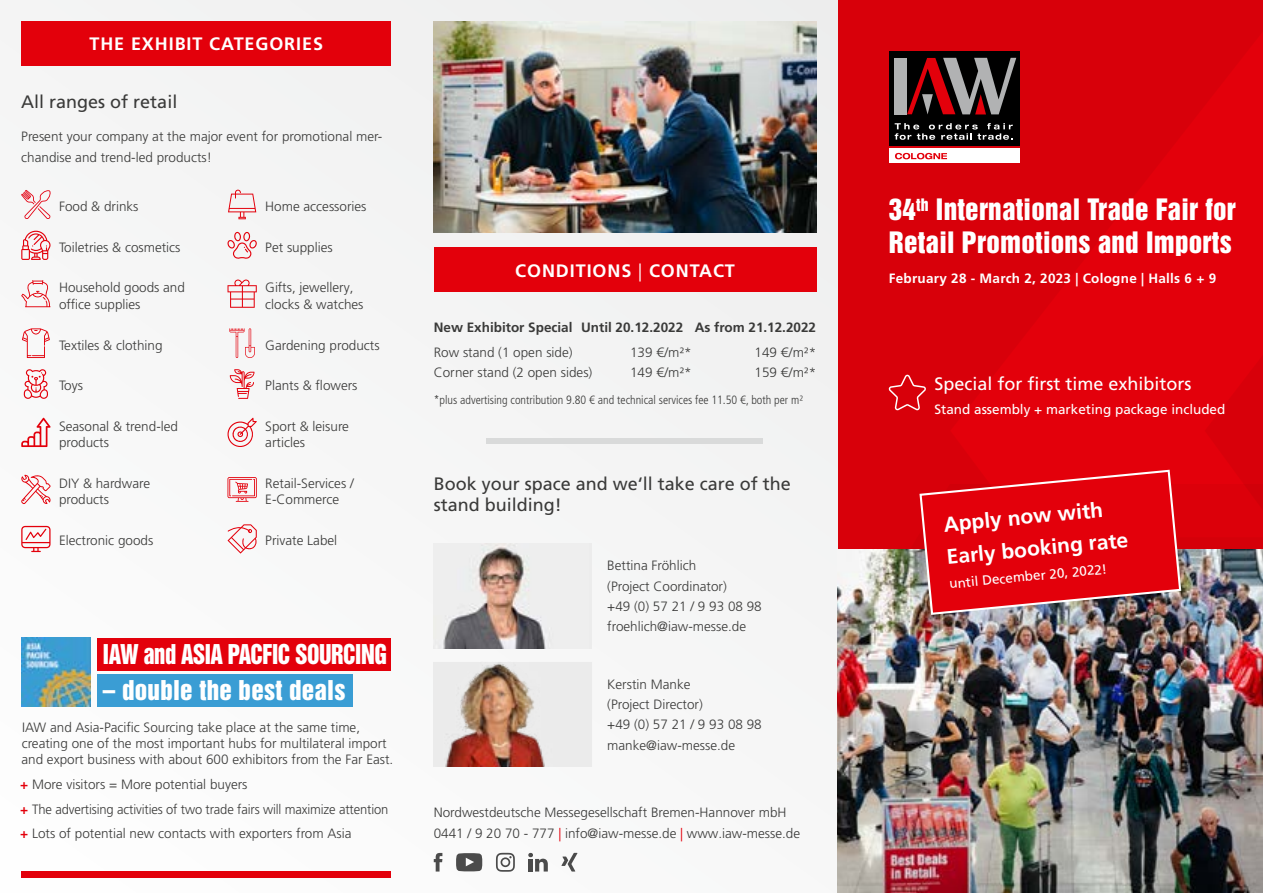
<style>
.page{position:relative;width:1263px;height:893px;background:#fff}
.page>*{position:absolute;margin:0;border:0;box-sizing:border-box;transform-origin:0 0}
.t1{font:27px/32.4px "Helvetica Inserat LT Std";letter-spacing:.01em;color:#fff}
.t2{font:24.9px "Helvetica Inserat LT Std";letter-spacing:-.02em;color:#fff;scale:.9 1}
.t3{font:24.9px "Helvetica Inserat LT Std";letter-spacing:.01em;color:#fff}
.t4{font:700 21px/32.2px "Frutiger LT Pro";color:#fff}
.t5{font:18px/21.6px "Frutiger LT Pro";color:#3a3a39}
.t6{font:700 18px "Frutiger LT Pro";letter-spacing:.05em;color:#fff}
.t7{font:18px "Frutiger LT Pro";color:#fff}
.t8{font:300 13.5px/20.2px "Frutiger LT Pro";color:#3a3a39}
.t9{font:13.5px "Frutiger LT Pro";color:#fff}
.t10{font:700 13.5px "Frutiger LT Pro";color:#3a3a39}
.t11{font:700 13.5px "Frutiger LT Pro";letter-spacing:.02em;color:#fff}
.t12{font:300 condensed 12px "Frutiger LT Std";color:#3a3a39}
.s1{font-weight:700;color:#e3000b}
.s2{font-weight:300}
.s3{color:#e3000b}
</style>
<div class="page">
<svg style="left:838px;top:0;width:425px;height:484px;background:#db000a"></svg>
<div style="left:838px;top:484px;width:425px;height:65px;background:#d8000a"></div>
<div style="left:0;top:0;width:838px;height:893px;background:#f6f6f6"></div>
<div style="left:434px;top:247px;width:382px;height:45px;background:#e3000b"></div>
<svg style="left:434px;top:853px;width:8px;height:18px"></svg>
<svg style="left:496px;top:853px;width:19px;height:19px"></svg>
<svg style="left:528px;top:853px;width:20px;height:18px"></svg>
<svg style="left:561px;top:853px;width:16px;height:18px"></svg>
<svg style="left:456px;top:853px;width:26px;height:18px"></svg>
<svg style="left:21px;top:190px;width:30px;height:29px"></svg>
<svg style="left:21px;top:231px;width:30px;height:29px"></svg>
<svg style="left:21px;top:280px;width:30px;height:27px"></svg>
<svg style="left:22px;top:328px;width:28px;height:30px"></svg>
<svg style="left:24px;top:369px;width:24px;height:30px"></svg>
<svg style="left:21px;top:418px;width:30px;height:29px"></svg>
<svg style="left:21px;top:475px;width:30px;height:29px"></svg>
<svg style="left:21px;top:526px;width:30px;height:26px"></svg>
<svg style="left:228px;top:190px;width:28px;height:29px"></svg>
<svg style="left:227px;top:232px;width:30px;height:27px"></svg>
<svg style="left:227px;top:280px;width:30px;height:28px"></svg>
<svg style="left:229px;top:328px;width:26px;height:30px"></svg>
<svg style="left:230px;top:369px;width:24px;height:30px"></svg>
<svg style="left:227px;top:418px;width:30px;height:29px"></svg>
<svg style="left:227px;top:477px;width:30px;height:25px"></svg>
<svg style="left:227px;top:524px;width:30px;height:30px"></svg>
<div style="left:21px;top:21px;width:370px;height:45px;background:#e3000b"></div>
<img style="left:433px;top:543px;width:120px;height:105px">
<img style="left:434px;top:662px;width:158px;height:104px">
<div style="left:486px;top:438px;width:277px;height:6px;background:#d9dada"></div>
<div style="left:889px;top:51px;width:130px;height:94px;background:#000"></div>
<div style="left:889px;top:148px;width:130px;height:15px;background:#fff"></div>
<div style="left:895px;top:58px;width:12px;height:56px;background:#b1b2b3"></div>
<svg style="left:907px;top:58px;width:109px;height:56px"></svg>
<svg style="left:895px;top:123px;width:118px;height:17px"></svg>
<svg style="left:895px;top:153px;width:52px;height:6px"></svg>
<div style="left:21px;top:872px;width:370px;height:6px;background:#e3000b"></div>
<svg style="left:889px;top:375px;width:37px;height:35px"></svg>
<img style="left:21px;top:638px;width:69px;height:69px">
<div style="left:97px;top:638px;width:293px;height:33px;background:#e3000b"></div>
<div style="left:97px;top:674px;width:255px;height:33px;background:#3a9dd4"></div>
<img style="left:838px;top:549px;width:425px;height:344px">
<svg style="left:918px;top:469px;width:264px;height:147px;background:#d81620"></svg>
<img style="left:434px;top:21px;width:382px;height:211px">
<h3 class="t6" style="left:89px;top:34px;width:235px">THE EXHIBIT CATEGORIES</h3>
<h3 class="t5" style="left:21px;top:92px;width:158px">All ranges of retail</h3>
<p class="t8" style="left:21px;top:127px;width:363px">Present your company at the major event for promotional mer&shy;chandise and trend-led products!</p>
<p class="t8" style="left:59px;top:196px;width:81px">Food &amp; drinks</p>
<p class="t8" style="left:59px;top:237px;width:123px">Toiletries &amp; cosmetics</p>
<p class="t8" style="left:59px;top:280px;width:127px;line-height:16.2px">Household goods and office supplies</p>
<p class="t8" style="left:59px;top:335px;width:105px">Textiles &amp; clothing</p>
<p class="t8" style="left:59px;top:376px;width:26px">Toys</p>
<p class="t8" style="left:59px;top:419px;width:121px;line-height:16.2px">Seasonal &amp; trend-led products</p>
<p class="t8" style="left:59px;top:476px;width:93px;line-height:16.2px">DIY &amp; hardware products</p>
<p class="t8" style="left:59px;top:531px;width:96px">Electronic goods</p>
<p class="t8" style="left:265px;top:196px;width:103px">Home accessories</p>
<p class="t8" style="left:265px;top:237px;width:69px">Pet supplies</p>
<p class="t8" style="left:265px;top:280px;width:100px;line-height:16.2px">Gifts, jewellery, clocks &amp; watches</p>
<p class="t8" style="left:265px;top:335px;width:116px">Gardening products</p>
<p class="t8" style="left:265px;top:376px;width:94px">Plants &amp; flowers</p>
<p class="t8" style="left:265px;top:419px;width:85px;line-height:16.2px">Sport &amp; leisure articles</p>
<p class="t8" style="left:265px;top:476px;width:90px;line-height:16.2px">Retail-Services /<br>E-Commerce</p>
<p class="t8" style="left:265px;top:531px;width:73px">Private Label</p>
<h2 class="t2" style="left:103px;top:640px;width:317px">IAW and ASIA PACFIC SOURCING</h2>
<h2 class="t3" style="left:103px;top:676px;width:244px">– double the best deals</h2>
<p class="t8" style="left:21px;top:719px;width:373px;line-height:16.2px">IAW and Asia-Pacific Sourcing take place at the same time, creating one of the most important hubs for multilateral import and export business with about 600 exhibitors from the Far East.</p>
<p class="t8" style="left:20px;top:772px;width:370px;line-height:24.8px"><span class="s1">+</span> More visitors = More potential buyers<br><span class="s1">+</span> The advertising activities of two trade fairs will maximize attention <span class="s1">+</span> Lots of potential new contacts with exporters from Asia</p>
<h3 class="t6" style="left:515px;top:260px;width:221px">CONDITIONS <span class="s2">|</span> CONTACT</h3>
<p class="t10" style="left:434px;top:320px;width:384px">New Exhibitor Special Until 20.12.2022 As from 21.12.2022</p>
<p class="t8" style="left:434px;top:342px;width:140px">Row stand (1 open side)</p>
<p class="t8" style="left:630px;top:342px;width:63px">139 €/m²*</p>
<p class="t8" style="left:754px;top:342px;width:63px">149 €/m²*</p>
<p class="t8" style="left:434px;top:362px;width:160px">Corner stand (2 open sides)</p>
<p class="t8" style="left:630px;top:362px;width:63px">149 €/m²*</p>
<p class="t8" style="left:755px;top:362px;width:63px">159 €/m²*</p>
<p class="t12" style="left:434px;top:393px;width:371px">*plus advertising contribution 9.80 € and technical services fee 11.50 €, both per m²</p>
<h3 class="t5" style="left:434px;top:473px;width:359px">Book your space and we‘ll take care of the stand building!</h3>
<p class="t8" style="left:607px;top:556px;width:156px">Bettina Fröhlich<br>(Project Coordinator)<br>+49 (0) 57 21 / 9 93 08 98 froehlich@iaw-messe.de</p>
<p class="t8" style="left:607px;top:674px;width:156px">Kerstin Manke<br>(Project Director)<br>+49 (0) 57 21 / 9 93 08 98 manke@iaw-messe.de</p>
<p class="t8" style="left:434px;top:803px;width:368px">Nordwestdeutsche Messegesellschaft Bremen-Hannover mbH<br>0441 / 9 20 70 - 777 <span class="s3">|</span> info@iaw-messe.de <span class="s3">|</span> www.iaw-messe.de</p>
<h1 class="t1" style="left:889px;top:194px;width:349px">34<sup>th</sup> International Trade Fair for<br>Retail Promotions and Imports</h1>
<p class="t11" style="left:889px;top:271px;width:329px">February 28 - March 2, 2023 | Cologne | Halls 6 + 9</p>
<h3 class="t7" style="left:934px;top:373px;width:259px">Special for first time exhibitors</h3>
<p class="t9" style="left:934px;top:402px;width:292px">Stand assembly + marketing package included</p>
<h3 class="t4" style="left:942px;top:508px;width:184px;rotate:-5deg">Apply now with<br>Early booking rate</h3>
<p class="t9" style="left:949px;top:575px;width:160px;rotate:-5deg">until December 20, 2022!</p>
</div>
